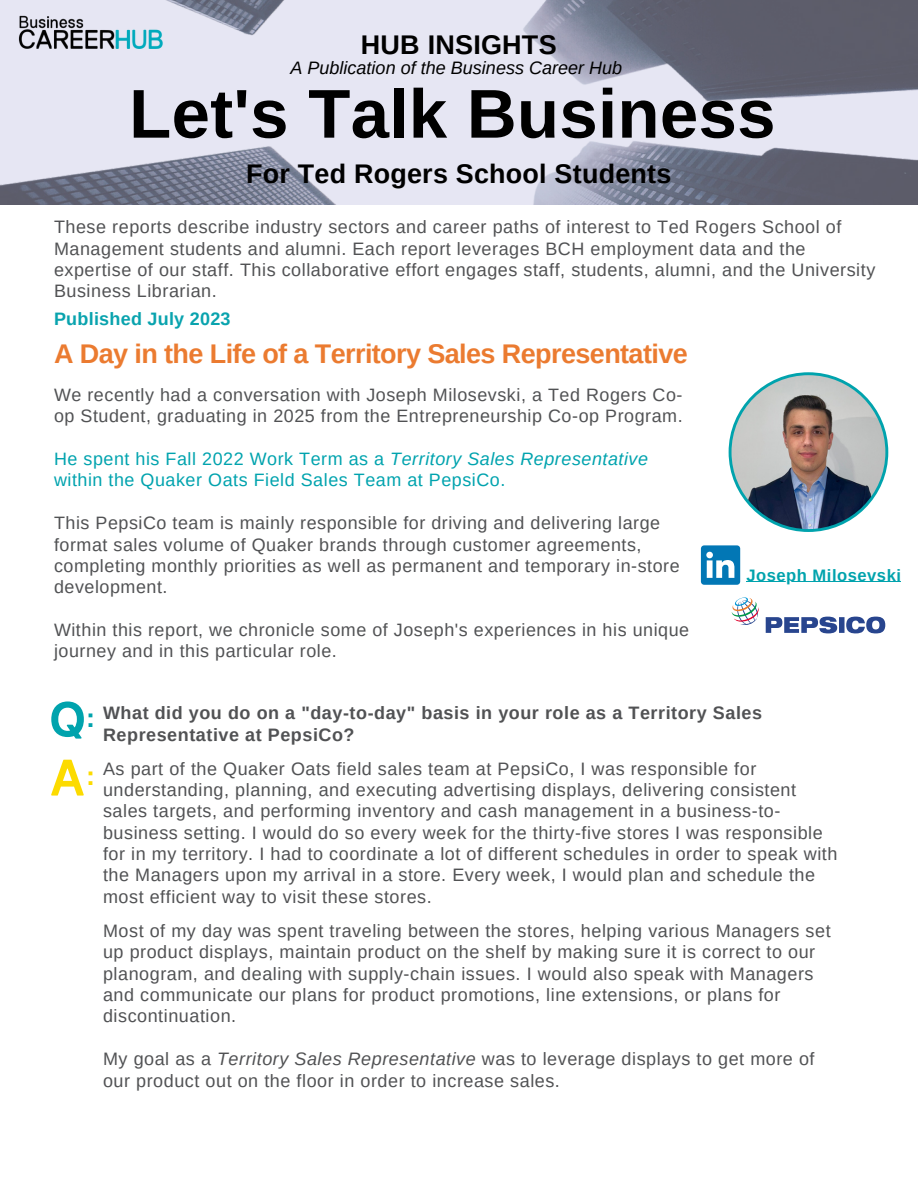
<style>
.page{position:relative;width:918px;height:1188px;background:#fff}
.page>*{position:absolute;margin:0;border:0;box-sizing:border-box;transform-origin:0 0}
.t1{font:700 69px "Arimo";letter-spacing:.005em;color:#000}
.t2{font:700 27px "Arimo";letter-spacing:-.02em;color:#eb7b30}
.t3{font:700 27px "Arimo";letter-spacing:.01em;color:#000}
.t4{font:700 27px "Arimo";color:#00a3ad}
.t5{font:700 27px "Arimo";color:#fcdb00}
.t6{font:18px/21.3px "Arimo";letter-spacing:.03em;color:#515254}
.t7{font:18px/21.3px "Arimo";letter-spacing:.03em;color:#01a3ae}
.t8{font:700 18px/21.3px "Arimo";letter-spacing:.03em;color:#515254}
.t9{font:italic 18px "Arimo";color:#000}
.t10{font:700 18px "Arimo";letter-spacing:.015em;color:#09a3ae}
.t11{font:700 16.65px "Arimo";letter-spacing:.03em;color:#00a3ad}
.s1{font-style:italic}
</style>
<div class="page">
<svg style="left:729px;top:372px;width:159px;height:160px"></svg>
<svg style="left:0;top:0;width:918px;height:204px;background:#babbc9"></svg>
<img style="left:17px;top:14px;width:148px;height:34px">
<svg style="left:51px;top:701px;width:33px;height:38px"></svg>
<svg style="left:51px;top:760px;width:33px;height:36px"></svg>
<svg style="left:701px;top:545px;width:39px;height:40px"></svg>
<svg style="left:732px;top:597px;width:153px;height:36px"></svg>
<hr style="left:747px;top:581px;width:154px;height:1px;background:#00a3ad">
<p class="t3" style="left:361px;top:30px;width:197px">HUB INSIGHTS</p>
<p class="t9" style="left:290px;top:57px;width:333px">A Publication of the Business Career Hub</p>
<p class="t1" style="left:129px;top:75px;width:648px">Let's Talk Business</p>
<p class="t3" style="left:246px;top:158px;width:427px">For Ted Rogers School Students</p>
<p class="t6" style="left:54px;top:216px;width:823px">These reports describe industry sectors and career paths of interest to Ted Rogers School of Management students and alumni. Each report leverages BCH employment data and the expertise of our staff. This collaborative effort engages staff, students, alumni, and the University Business Librarian.</p>
<p class="t10" style="left:54px;top:309px;width:178px">Published July 2023</p>
<p class="t2" style="left:54px;top:339px;width:635px">A Day in the Life of a Territory Sales Representative</p>
<p class="t6" style="left:54px;top:384px;width:630px">We recently had a conversation with Joseph Milosevski, a Ted Rogers Co&shy;op Student, graduating in 2025 from the Entrepreneurship Co-op Program.</p>
<p class="t7" style="left:54px;top:448px;width:596px">He spent his Fall 2022 Work Term as a <span class="s1">Territory Sales Representative </span>within the Quaker Oats Field Sales Team at PepsiCo.</p>
<p class="t6" style="left:54px;top:512px;width:627px">This PepsiCo team is mainly responsible for driving and delivering large format sales volume of Quaker brands through customer agreements, completing monthly priorities as well as permanent and temporary in-store development.</p>
<p class="t6" style="left:54px;top:619px;width:637px">Within this report, we chronicle some of Joseph's experiences in his unique journey and in this particular role.</p>
<p class="t11" style="left:747px;top:565px;width:156px">Joseph Milosevski</p>
<p class="t4" style="left:86px;top:703px;width:10px">:</p>
<p class="t5" style="left:86px;top:761px;width:10px">:</p>
<p class="t8" style="left:103px;top:702px;width:661px">What did you do on a "day-to-day" basis in your role as a Territory Sales<br>Representative at PepsiCo?</p>
<p class="t6" style="left:103px;top:758px;width:736px">As part of the Quaker Oats field sales team at PepsiCo, I was responsible for understanding, planning, and executing advertising displays, delivering consistent sales targets, and performing inventory and cash management in a business-to&shy;business setting. I would do so every week for the thirty-five stores I was responsible for in my territory. I had to coordinate a lot of different schedules in order to speak with the Managers upon my arrival in a store. Every week, I would plan and schedule the most efficient way to visit these stores.</p>
<p class="t6" style="left:103px;top:920px;width:729px">Most of my day was spent traveling between the stores, helping various Managers set up product displays, maintain product on the shelf by making sure it is correct to our planogram, and dealing with supply-chain issues. I would also speak with Managers and communicate our plans for product promotions, line extensions, or plans for discontinuation.</p>
<p class="t6" style="left:103px;top:1048px;width:713px">My goal as a <span class="s1">Territory Sales Representative</span> was to leverage displays to get more of our product out on the floor in order to increase sales.</p>
</div>
